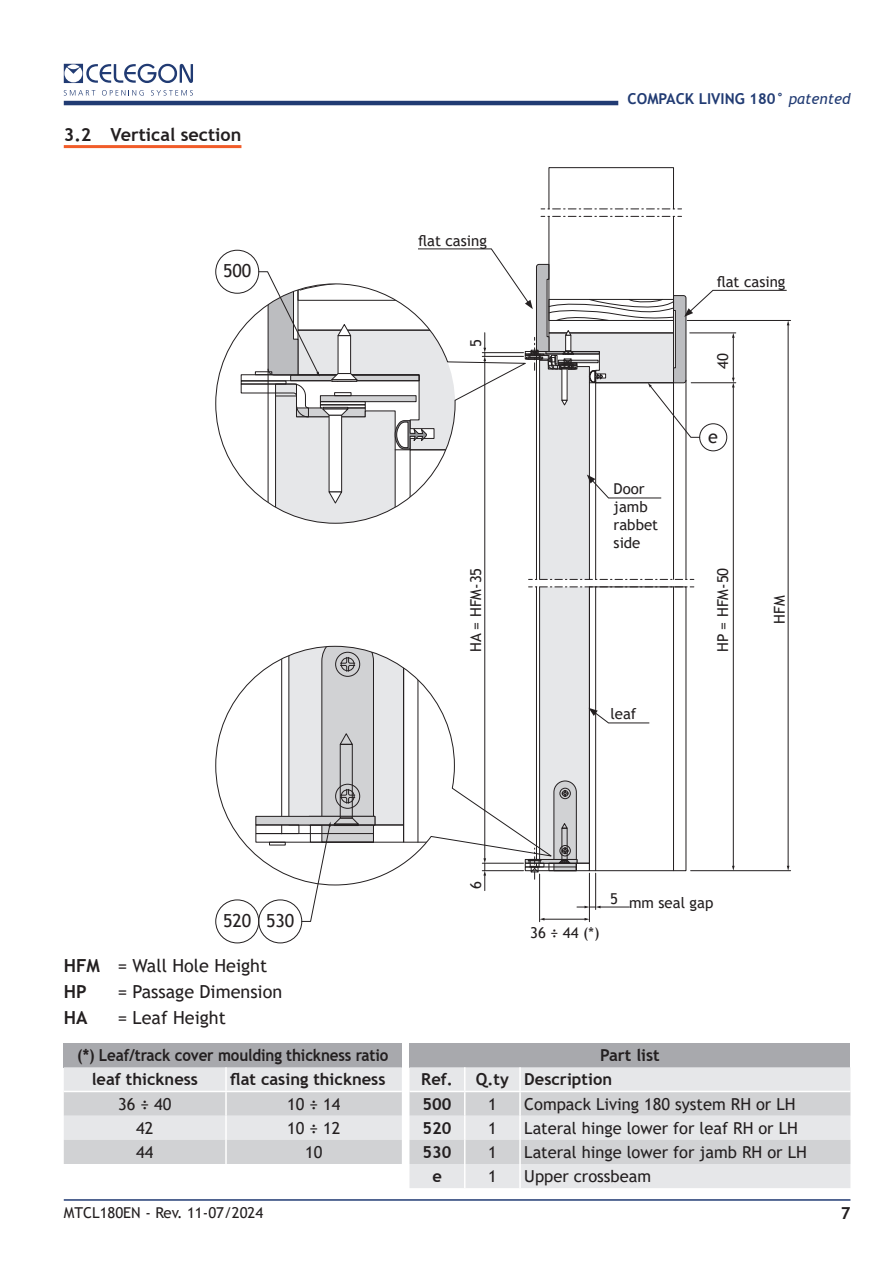
<style>
.page{position:relative;width:893px;height:1263px;background:#fff}
.page>*{position:absolute;margin:0;border:0;box-sizing:border-box;transform-origin:0 0}
.Rientro{font:18px "Trebuchet MS";color:#231f20}
.Sottotitolo_EN{font:700 18px "Trebuchet MS";color:#231f20}
.Rientro-2{font:700 18px "Trebuchet MS";color:#231f20}
.Corpo_testo{font:16.5px "Trebuchet MS";color:#231f20}
.Corpo_testo-2{font:700 16.5px "Trebuchet MS";color:#231f20}
.Corpo_testo-3{font:700 16.5px "Trebuchet MS";color:#231f20;scale:.92 1}
.Testo_disegno{font:15px/18px "Trebuchet MS";color:#231f20}
.t1{font:700 15px "Trebuchet MS";color:#213b73}
.s1{font-weight:400;font-style:italic}
.s2{font-weight:700}
</style>
<div class="page">
<hr style="left:64px;top:1199px;width:786px;height:2px;background:#213b73">
<hr style="left:64px;top:101px;width:554px;height:4px;background:#213b73">
<svg style="left:64px;top:90px;width:31px;height:6px"></svg>
<svg style="left:102px;top:90px;width:42px;height:6px"></svg>
<svg style="left:151px;top:90px;width:42px;height:6px"></svg>
<svg style="left:64px;top:64px;width:129px;height:19px"></svg>
<div style="left:549px;top:167px;width:125px;height:42px;border:1px solid #231f20"></div>
<svg style="left:541px;top:209px;width:141px;height:1px"></svg>
<svg style="left:541px;top:216px;width:141px;height:1px"></svg>
<hr style="left:484px;top:360px;width:1px;height:499px;background:#231f20">
<hr style="left:691px;top:870px;width:100px;height:1px;background:#231f20">
<hr style="left:733px;top:387px;width:1px;height:480px;background:#231f20">
<hr style="left:595px;top:873px;width:1px;height:36px;background:#231f20">
<svg style="left:577px;top:906px;width:52px;height:2px"></svg>
<hr style="left:539px;top:874px;width:1px;height:48px;background:#231f20">
<hr style="left:589px;top:873px;width:1px;height:49px;background:#231f20">
<hr style="left:544px;top:919px;width:41px;height:1px;background:#231f20">
<hr style="left:687px;top:320px;width:104px;height:1px;background:#231f20">
<hr style="left:788px;top:324px;width:1px;height:543px;background:#231f20">
<svg style="left:215px;top:283px;width:26px;height:195px"></svg>
<svg style="left:215px;top:646px;width:326px;height:239px"></svg>
<div style="left:216px;top:250px;width:43px;height:43px;border:1px solid #231f20;border-radius:50%"></div>
<svg style="left:255px;top:646px;width:199px;height:276px"></svg>
<div style="left:259px;top:900px;width:43px;height:43px;border:1px solid #231f20;border-radius:50%"></div>
<div style="left:216px;top:900px;width:43px;height:43px;border:1px solid #231f20;border-radius:50%"></div>
<hr style="left:64px;top:145px;width:177px;height:3px;background:#f15c29">
<div style="left:409px;top:1043px;width:441px;height:24px;background:#a8a9ad"></div>
<svg style="left:409px;top:1067px;width:441px;height:121px;background:#dddee0"></svg>
<hr style="left:519px;top:1164px;width:2px;height:24px;background:#fff">
<hr style="left:409px;top:1091px;width:56px;height:1px;background:#fff">
<hr style="left:465px;top:1091px;width:55px;height:1px;background:#fff">
<hr style="left:520px;top:1091px;width:330px;height:1px;background:#fff">
<div style="left:64px;top:1043px;width:338px;height:24px;background:#a8a9ad"></div>
<svg style="left:64px;top:1067px;width:338px;height:97px;background:#dbdcde"></svg>
<hr style="left:225px;top:1067px;width:2px;height:24px;background:#fff">
<hr style="left:225px;top:1092px;width:2px;height:24px;background:#fff">
<hr style="left:225px;top:1116px;width:2px;height:24px;background:#fff">
<hr style="left:225px;top:1140px;width:2px;height:24px;background:#fff">
<hr style="left:64px;top:1091px;width:162px;height:1px;background:#fff">
<hr style="left:226px;top:1091px;width:176px;height:1px;background:#fff">
<svg style="left:525px;top:586px;width:169px;height:293px"></svg>
<svg style="left:241px;top:248px;width:548px;height:332px"></svg>
<p class="Sottotitolo_EN" style="left:64px;top:123px;width:179px">3.2 Vertical section</p>
<p class="Rientro" style="left:223px;top:259px;width:30px">500</p>
<p class="Testo_disegno" style="left:418px;top:232px;width:70px">flat casing</p>
<p class="Testo_disegno" style="left:467px;top:347px;width:9px;rotate:-90deg">5</p>
<p class="t1" style="left:628px;top:89px;width:224px">COMPACK LIVING 180° <span class="s1">patented</span></p>
<p class="Testo_disegno" style="left:717px;top:272px;width:70px">flat casing</p>
<p class="Testo_disegno" style="left:714px;top:369px;width:17px;rotate:-90deg">40</p>
<p class="Testo_disegno" style="left:614px;top:479px;width:36px">Door jamb</p>
<p class="Testo_disegno" style="left:614px;top:515px;width:46px">rabbet</p>
<p class="Testo_disegno" style="left:614px;top:533px;width:28px">side</p>
<p class="Rientro" style="left:708px;top:425px;width:11px">e</p>
<p class="Testo_disegno" style="left:467px;top:652px;width:86px;rotate:-90deg">HA = HFM-35</p>
<p class="Testo_disegno" style="left:714px;top:652px;width:86px;rotate:-90deg">HP = HFM-50</p>
<p class="Testo_disegno" style="left:610px;top:704px;width:28px">leaf</p>
<p class="Testo_disegno" style="left:770px;top:624px;width:30px;rotate:-90deg">HFM</p>
<p class="Rientro" style="left:223px;top:909px;width:73px">520 530</p>
<p class="Rientro" style="left:64px;top:954px;width:205px"><span class="s2">HFM</span> = Wall Hole Height</p>
<p class="Rientro-2" style="left:64px;top:980px;width:24px">HP</p>
<p class="Rientro" style="left:118px;top:980px;width:166px">= Passage Dimension</p>
<p class="Rientro-2" style="left:64px;top:1006px;width:25px">HA</p>
<p class="Rientro" style="left:118px;top:1006px;width:109px">= Leaf Height</p>
<p class="Corpo_testo-3" style="left:77px;top:1045px;width:340px">(*) Leaf/track cover moulding thickness ratio</p>
<p class="Corpo_testo-2" style="left:92px;top:1069px;width:108px">leaf thickness</p>
<p class="Corpo_testo-2" style="left:230px;top:1069px;width:157px">flat casing thickness</p>
<p class="Corpo_testo" style="left:118px;top:1093px;width:55px">36 ÷ 40</p>
<p class="Corpo_testo" style="left:287px;top:1093px;width:55px">10 ÷ 14</p>
<p class="Corpo_testo" style="left:136px;top:1117px;width:19px">42</p>
<p class="Corpo_testo" style="left:287px;top:1117px;width:55px">10 ÷ 12</p>
<p class="Corpo_testo" style="left:136px;top:1142px;width:19px">44</p>
<p class="Corpo_testo" style="left:305px;top:1142px;width:19px">10</p>
<p class="Testo_disegno" style="left:64px;top:1204px;width:201px">MTCL180EN - Rev. 11-07/2024</p>
<p class="Testo_disegno" style="left:467px;top:889px;width:9px;rotate:-90deg">6</p>
<p class="Testo_disegno" style="left:530px;top:924px;width:71px">36 ÷ 44 (*)</p>
<p class="Testo_disegno" style="left:610px;top:890px;width:9px">5</p>
<p class="Testo_disegno" style="left:629px;top:894px;width:86px">mm seal gap</p>
<p class="Corpo_testo-2" style="left:600px;top:1045px;width:61px">Part list</p>
<p class="Corpo_testo-2" style="left:421px;top:1069px;width:33px">Ref.</p>
<p class="Corpo_testo-2" style="left:476px;top:1069px;width:35px">Q.ty</p>
<p class="Corpo_testo-2" style="left:524px;top:1069px;width:89px">Description</p>
<p class="Corpo_testo-2" style="left:423px;top:1093px;width:31px">500</p>
<p class="Corpo_testo" style="left:488px;top:1093px;width:10px">1</p>
<p class="Corpo_testo" style="left:524px;top:1093px;width:273px">Compack Living 180 system RH or LH</p>
<p class="Corpo_testo-2" style="left:423px;top:1118px;width:31px">520</p>
<p class="Corpo_testo" style="left:488px;top:1117px;width:10px">1</p>
<p class="Corpo_testo" style="left:524px;top:1117px;width:275px">Lateral hinge lower for leaf RH or LH</p>
<p class="Corpo_testo-2" style="left:423px;top:1142px;width:31px">530</p>
<p class="Corpo_testo" style="left:488px;top:1142px;width:10px">1</p>
<p class="Corpo_testo" style="left:524px;top:1142px;width:284px">Lateral hinge lower for jamb RH or LH</p>
<p class="Corpo_testo-2" style="left:432px;top:1166px;width:11px">e</p>
<p class="Corpo_testo" style="left:488px;top:1166px;width:10px">1</p>
<p class="Corpo_testo" style="left:524px;top:1166px;width:128px">Upper crossbeam</p>
<p class="Corpo_testo-2" style="left:841px;top:1203px;width:11px">7</p>
</div>
